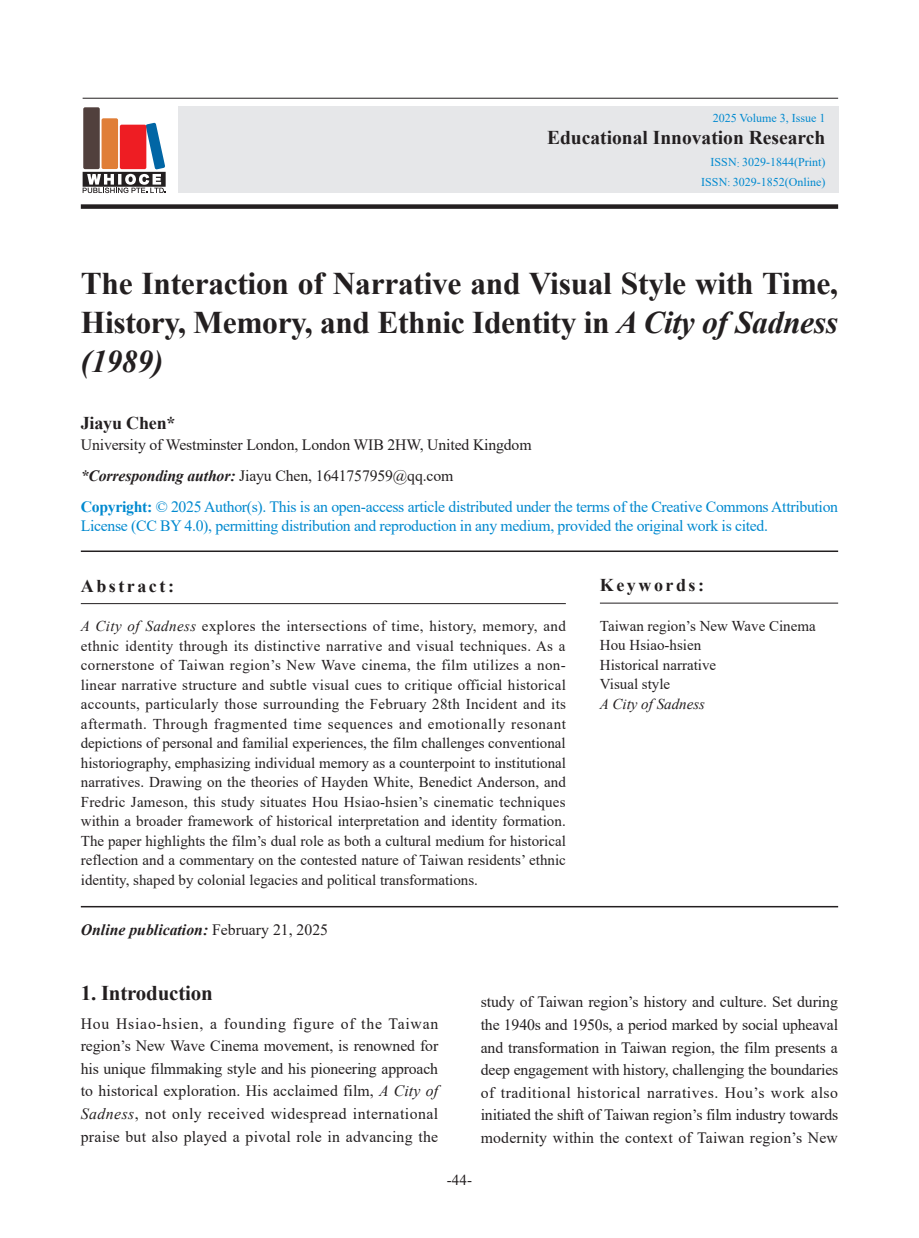
<style>
.page{position:relative;width:919px;height:1238px;background:#fff}
.page>*{position:absolute;margin:0;border:0;box-sizing:border-box;transform-origin:0 0}
.大标题{font:700 31.5px/39px "Times New Roman";letter-spacing:-.01em;color:#231f20;text-align:justify}
.正文{font:700 21px "Times New Roman";letter-spacing:-.01em;color:#231f20}
.t1{font:700 19.5px "Times New Roman";color:#231f20}
.摘要_abstract{font:700 18px "Times New Roman";letter-spacing:.14em;color:#231f20}
.作者{font:700 18px "Times New Roman";letter-spacing:-.01em;color:#231f20}
.正文-2{font:15.75px/22.5px "Times New Roman";letter-spacing:.015em;color:#231f20;text-align:justify}
.版权{font:15.75px/18.9px "Times New Roman";letter-spacing:-.02em;color:#0089cf}
.作者籍贯等{font:15.75px "Times New Roman";letter-spacing:-.01em;color:#231f20}
.通讯{font:15.75px "Times New Roman";letter-spacing:-.01em;color:#231f20}
.正文-3{font:italic 700 15.75px "Times New Roman";color:#231f20}
.摘要正文{font:15px/19.5px "Times New Roman";color:#231f20;text-align:justify}
.摘要正文-2{font:italic 15px "Times New Roman";color:#231f20}
.t2{font:12px/19.5px "Times New Roman";color:#0089cf;text-align:right}
.s1{font-family:"Adobe Song Std";font-weight:300}
.s2{font-style:italic}
.s3{font-weight:700;font-style:italic}
.s4{font-weight:700}
.s5{font-weight:400;font-style:normal}
</style>
<div class="page">
<div style="left:178px;top:106px;width:660px;height:87px;background:#e6e7e9"></div>
<div style="left:81px;top:204px;width:757px;height:5px;background:#231f20"></div>
<hr style="left:83px;top:98px;width:755px;height:1px;background:#231f20">
<div style="left:83px;top:107px;width:17px;height:62px;background:#51403d;border-radius:2px"></div>
<div style="left:101px;top:118px;width:17px;height:51px;background:#e07e37;border-radius:2px"></div>
<svg style="left:83px;top:123px;width:83px;height:70px"></svg>
<hr style="left:81px;top:550px;width:757px;height:2px;background:#231f20">
<hr style="left:81px;top:905px;width:757px;height:2px;background:#231f20">
<hr style="left:81px;top:603px;width:485px;height:1px;background:#231f20">
<hr style="left:600px;top:603px;width:238px;height:1px;background:#231f20">
<p class="t2" style="left:712px;top:108px;width:114px">2025 Volume 3, Issue 1</p>
<h3 class="t1" style="left:547px;top:124px;width:280px">Educational Innovation Research</h3>
<p class="t2" style="left:701px;top:152px;width:125px">ISSN<span class="s1">:</span> 3029-1844(Print)<br>ISSN<span class="s1">:</span> 3029-1852(Online)</p>
<p class="大标题" style="left:81px;top:262px;width:758px">The Interaction of Narrative and Visual Style with Time, History, Memory, and Ethnic Identity in <span class="s2">A City of Sadness (1989)</span></p>
<p class="作者" style="left:81px;top:410px;width:96px">Jiayu Chen*</p>
<p class="作者籍贯等" style="left:81px;top:433px;width:452px">University of Westminster London, London WIB 2HW, United Kingdom</p>
<p class="通讯" style="left:81px;top:464px;width:374px"><span class="s3">*Corresponding author:</span> Jiayu Chen, 1641757959@qq.com</p>
<p class="版权" style="left:81px;top:496px;width:758px"><span class="s4">Copyright:</span> © 2025 Author(s). This is an open-access article distributed under the terms of the Creative Commons Attribution<br>License (CC BY 4.0), permitting distribution and reproduction in any medium, provided the original work is cited.</p>
<p class="摘要_abstract" style="left:81px;top:573px;width:95px">Abstract:</p>
<p class="摘要正文" style="left:81px;top:616px;width:486px"><span class="s2">A City of Sadness</span> explores the intersections of time, history, memory, and ethnic identity through its distinctive narrative and visual techniques. As a cornerstone of Taiwan region’s New Wave cinema, the film utilizes a non&shy;linear narrative structure and subtle visual cues to critique official historical accounts, particularly those surrounding the February 28th Incident and its aftermath. Through fragmented time sequences and emotionally resonant depictions of personal and familial experiences, the film challenges conventional historiography, emphasizing individual memory as a counterpoint to institutional narratives. Drawing on the theories of Hayden White, Benedict Anderson, and Fredric Jameson, this study situates Hou Hsiao-hsien’s cinematic techniques within a broader framework of historical interpretation and identity formation.<br>The paper highlights the film’s dual role as both a cultural medium for historical reflection and a commentary on the contested nature of Taiwan residents’ ethnic identity, shaped by colonial legacies and political transformations.</p>
<p class="正文-3" style="left:81px;top:918px;width:249px">Online publication: <span class="s5">February 21, 2025</span></p>
<p class="摘要_abstract" style="left:600px;top:572px;width:106px">Keywords:</p>
<p class="摘要正文" style="left:600px;top:615px;width:217px">Taiwan region’s New Wave Cinema</p>
<p class="摘要正文" style="left:600px;top:635px;width:103px">Hou Hsiao-hsien</p>
<p class="摘要正文" style="left:600px;top:654px;width:118px">Historical narrative</p>
<p class="摘要正文" style="left:600px;top:674px;width:72px">Visual style</p>
<p class="摘要正文-2" style="left:600px;top:693px;width:107px">A City of Sadness</p>
<p class="正文" style="left:81px;top:978px;width:133px">1. Introduction</p>
<p class="正文-2" style="left:81px;top:1011px;width:359px">Hou Hsiao-hsien, a founding figure of the Taiwan region’s New Wave Cinema movement, is renowned for his unique filmmaking style and his pioneering approach to historical exploration. His acclaimed film, <span class="s2">A City of Sadness</span>, not only received widespread international praise but also played a pivotal role in advancing the</p>
<p class="正文-2" style="left:480px;top:990px;width:359px">study of Taiwan region’s history and culture. Set during the 1940s and 1950s, a period marked by social upheaval and transformation in Taiwan region, the film presents a deep engagement with history, challenging the boundaries of traditional historical narratives. Hou’s work also initiated the shift of Taiwan region’s film industry towards modernity within the context of Taiwan region’s New</p>
<p class="摘要正文" style="left:447px;top:1169px;width:26px">-44-</p>
</div>
